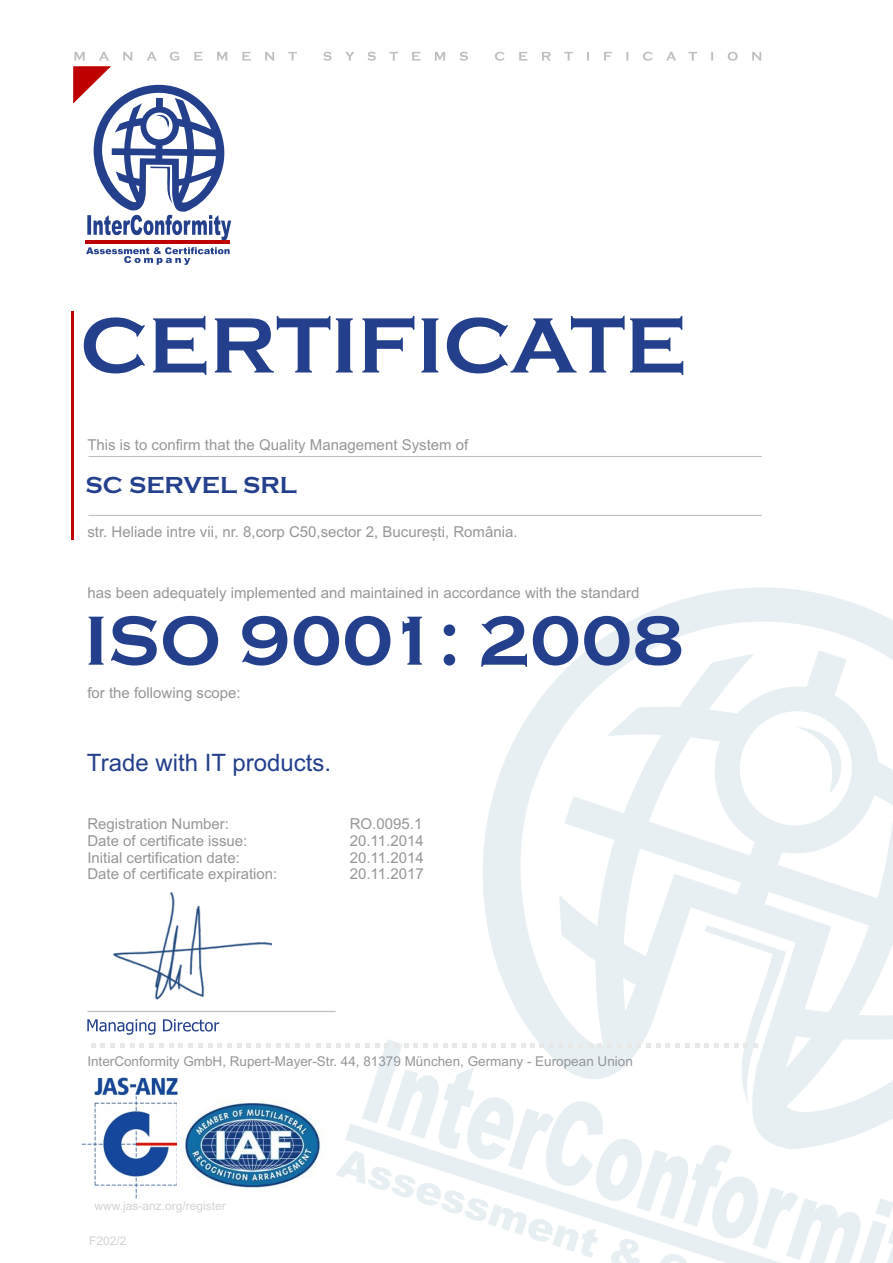
<style>
.page{position:relative;width:893px;height:1263px;background:#fff}
.page>*{position:absolute;margin:0;border:0;box-sizing:border-box;transform-origin:0 0}
.t1{font:700 72px "Copperplate Gothic";color:#24408c}
.t2{font:24px "Arial";color:#24408c}
.t3{font:700 24px "Copperplate Gothic";color:#24408c}
.t4{font:15px/16.8px "Arial";color:#949698}
.t5{font:13.5px "Arial";color:#949698}
.t6{font:12px "Arial";color:#d1d3d4}
</style>
<div class="page">
<svg style="left:483px;top:587px;width:410px;height:452px"></svg>
<svg style="left:797px;top:727px;width:54px;height:66px"></svg>
<svg style="left:365px;top:1039px;width:528px;height:71px"></svg>
<svg style="left:336px;top:1110px;width:557px;height:153px"></svg>
<svg style="left:84px;top:316px;width:599px;height:59px"></svg>
<svg style="left:711px;top:52px;width:51px;height:9px"></svg>
<svg style="left:87px;top:1019px;width:129px;height:16px"></svg>
<hr style="left:72px;top:311px;width:2px;height:229px;background:#bf0000">
<hr style="left:89px;top:456px;width:673px;height:1px;background:#bcbec0">
<hr style="left:89px;top:515px;width:673px;height:1px;background:#bcbec0">
<svg style="left:91px;top:1043px;width:43px;height:4px"></svg>
<svg style="left:140px;top:1043px;width:33px;height:4px"></svg>
<svg style="left:179px;top:1043px;width:101px;height:4px"></svg>
<svg style="left:286px;top:1043px;width:24px;height:4px"></svg>
<hr style="left:87px;top:1011px;width:249px;height:1px;background:#bcbec0">
<svg style="left:86px;top:247px;width:144px;height:18px"></svg>
<svg style="left:73px;top:51px;width:624px;height:189px"></svg>
<hr style="left:86px;top:241px;width:144px;height:3px;background:#bf0000">
<img style="left:81px;top:1078px;width:97px;height:121px">
<img style="left:182px;top:1103px;width:139px;height:85px">
<svg style="left:316px;top:1043px;width:92px;height:4px"></svg>
<svg style="left:414px;top:1043px;width:33px;height:4px"></svg>
<svg style="left:453px;top:1043px;width:100px;height:4px"></svg>
<svg style="left:559px;top:1043px;width:101px;height:4px"></svg>
<svg style="left:666px;top:1043px;width:33px;height:4px"></svg>
<svg style="left:705px;top:925px;width:81px;height:180px"></svg>
<img style="left:113px;top:892px;width:158px;height:137px">
<p class="t4" style="left:87px;top:438px;width:382px">This is to confirm that the Quality Management System of</p>
<h2 class="t3" style="left:86px;top:471px;width:213px">SC SERVEL SRL</h2>
<p class="t4" style="left:87px;top:525px;width:432px">str. Heliade intre vii, nr. 8,corp C50,sector 2, București, România.</p>
<p class="t4" style="left:87px;top:586px;width:553px">has been adequately implemented and maintained in accordance with the standard</p>
<h1 class="t1" style="left:84px;top:598px;width:601px">ISO 9001: 2008</h1>
<p class="t4" style="left:87px;top:686px;width:155px">for the following scope:</p>
<h2 class="t2" style="left:87px;top:753px;width:246px">Trade with IT products.</h2>
<p class="t4" style="left:87px;top:817px;width:192px">Registration Number:<br>Date of certificate issue:<br>Initial certification date:<br>Date of certificate expiration:</p>
<p class="t4" style="left:350px;top:817px;width:75px;text-align:justify">RO.0095.1<br>20.11.2014<br>20.11.2014<br>20.11.2017</p>
<p class="t5" style="left:87px;top:1056px;width:547px">InterConformity GmbH, Rupert-Mayer-Str. 44, 81379 München, Germany - European Union</p>
<p class="t6" style="left:94px;top:1202px;width:133px">www.jas-anz.org/register</p>
<p class="t6" style="left:89px;top:1237px;width:39px">F202/2</p>
</div>
